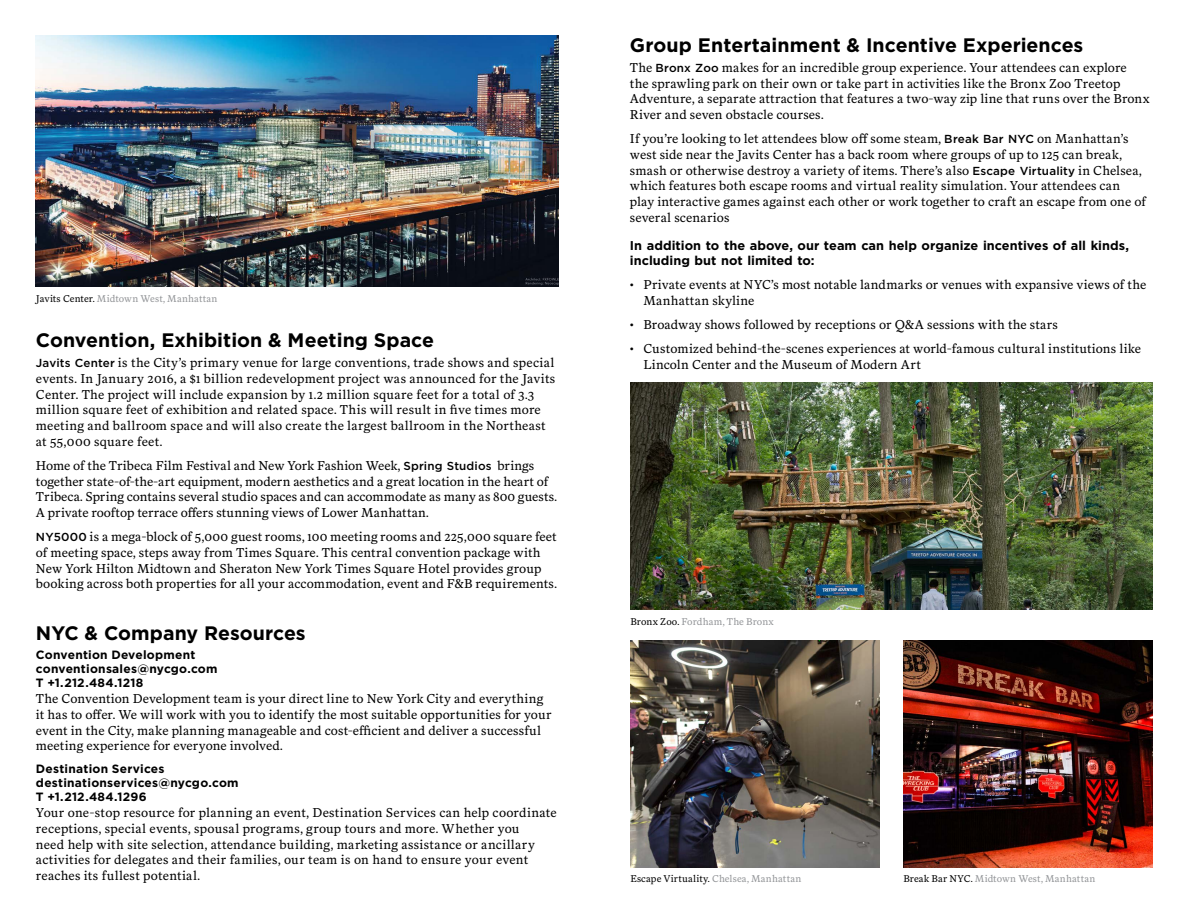
<style>
.page{position:relative;width:1188px;height:918px;background:#fff}
.page>*{position:absolute;margin:0;border:0;box-sizing:border-box;transform-origin:0 0}
.t1{font:700 19.5px "Gotham";letter-spacing:.005em;color:#000}
.t2{font:12.75px/15.8px "Superior Text";letter-spacing:.005em;color:#000}
.t3{font:700 12.75px/15.8px "Gotham";color:#000}
.t4{font:700 12px/14.2px "Gotham";letter-spacing:.02em;color:#000}
.t5{font:9.75px "Superior Text";letter-spacing:.01em;color:#939598}
.t6{font:9.75px "Superior Text";letter-spacing:.01em;color:#000}
.s1{color:#000}
.s2{font-family:"Gotham";font-weight:500;font-size:11.7px}
.s3{color:#939598}
</style>
<div class="page">
<img style="left:36px;top:36px;width:522px;height:250px">
<img style="left:630px;top:383px;width:522px;height:227px">
<img style="left:630px;top:640px;width:249px;height:227px">
<img style="left:903px;top:640px;width:249px;height:227px">
<p class="t5" style="left:36px;top:292px;width:183px"><span class="s1">Javits Center.</span> Midtown West, Manhattan</p>
<h1 class="t1" style="left:36px;top:327px;width:400px">Convention, Exhibition &amp; Meeting Space</h1>
<p class="t2" style="left:36px;top:355px;width:521px"><span class="s2">Javits Center</span> is the City’s primary venue for large conventions, trade shows and special events. In January 2016, a $1 billion redevelopment project was announced for the Javits Center. The project will include expansion by 1.2 million square feet for a total of 3.3 million square feet of exhibition and related space. This will result in five times more meeting and ballroom space and will also create the largest ballroom in the Northeast at 55,000 square feet.</p>
<p class="t2" style="left:36px;top:458px;width:522px">Home of the Tribeca Film Festival and New York Fashion Week, <span class="s2">Spring Studios</span> brings together state-of-the-art equipment, modern aesthetics and a great location in the heart of Tribeca. Spring contains several studio spaces and can accommodate as many as 800 guests.<br>A private rooftop terrace offers stunning views of Lower Manhattan.</p>
<p class="t2" style="left:36px;top:529px;width:522px"><span class="s2">NY5000</span> is a mega-block of 5,000 guest rooms, 100 meeting rooms and 225,000 square feet of meeting space, steps away from Times Square. This central convention package with New York Hilton Midtown and Sheraton New York Times Square Hotel provides group booking across both properties for all your accommodation, event and F&amp;B requirements.</p>
<h1 class="t1" style="left:36px;top:620px;width:271px">NYC &amp; Company Resources</h1>
<p class="t4" style="left:36px;top:648px;width:183px">Convention Development conventionsales@nycgo.com<br>T +1.212.484.1218</p>
<p class="t2" style="left:36px;top:691px;width:517px">The Convention Development team is your direct line to New York City and everything it has to offer. We will work with you to identify the most suitable opportunities for your event in the City, make planning manageable and cost-efficient and deliver a successful meeting experience for everyone involved.</p>
<p class="t4" style="left:36px;top:762px;width:204px">Destination Services destinationservices@nycgo.com<br>T +1.212.484.1296</p>
<p class="t2" style="left:36px;top:805px;width:522px">Your one-stop resource for planning an event, Destination Services can help coordinate receptions, special events, spousal programs, group tours and more. Whether you<br>need help with site selection, attendance building, marketing assistance or ancillary activities for delegates and their families, our team is on hand to ensure your event reaches its fullest potential.</p>
<h1 class="t1" style="left:630px;top:32px;width:455px">Group Entertainment &amp; Incentive Experiences</h1>
<p class="t2" style="left:630px;top:60px;width:521px">The <span class="s2">Bronx Zoo</span> makes for an incredible group experience. Your attendees can explore<br>the sprawling park on their own or take part in activities like the Bronx Zoo Treetop Adventure, a separate attraction that features a two-way zip line that runs over the Bronx River and seven obstacle courses.</p>
<p class="t2" style="left:630px;top:131px;width:517px">If you’re looking to let attendees blow off some steam, <span class="s2">Break Bar NYC</span> on Manhattan’s west side near the Javits Center has a back room where groups of up to 125 can break, smash or otherwise destroy a variety of items. There’s also <span class="s2">Escape Virtuality</span> in Chelsea, which features both escape rooms and virtual reality simulation. Your attendees can play interactive games against each other or work together to craft an escape from one of several scenarios</p>
<p class="t3" style="left:630px;top:237px;width:501px">In addition to the above, our team can help organize incentives of all kinds, including but not limited to:</p>
<p class="t2" style="left:643px;top:277px;width:504px;text-indent:-14px">• Private events at NYC’s most notable landmarks or venues with expansive views of the<br>Manhattan skyline</p>
<p class="t2" style="left:630px;top:317px;width:430px">• Broadway shows followed by receptions or Q&amp;A sessions with the stars</p>
<p class="t2" style="left:643px;top:341px;width:499px;text-indent:-14px">• Customized behind-the-scenes experiences at world-famous cultural institutions like<br>Lincoln Center and the Museum of Modern Art</p>
<p class="t5" style="left:630px;top:615px;width:145px"><span class="s1">Bronx Zoo.</span> Fordham, The Bronx</p>
<p class="t6" style="left:630px;top:873px;width:172px">Escape Virtuality. <span class="s3">Chelsea, Manhattan</span></p>
<p class="t5" style="left:903px;top:873px;width:194px"><span class="s1">Break Bar NYC.</span> Midtown West, Manhattan</p>
</div>
